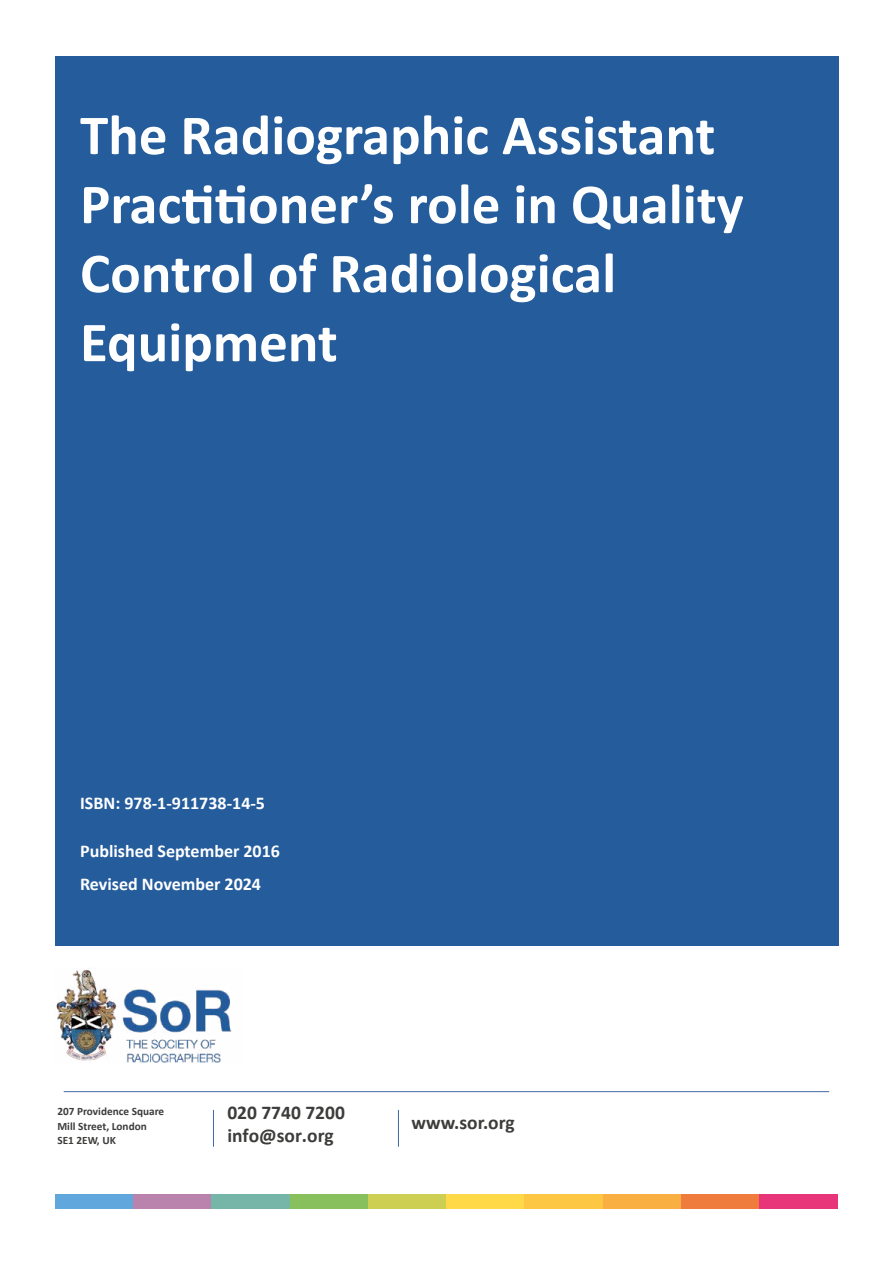
<style>
.page{position:relative;width:893px;height:1263px;background:#fff}
.page>*{position:absolute;margin:0;border:0;box-sizing:border-box;transform-origin:0 0}
.t1{font:700 57px/69px "Calibri";color:#fff}
.t2{font:700 19.5px/22.5px "Calibri";color:#3c3c3b}
.t3{font:700 18px/33px "Calibri";color:#fff}
.t4{font:700 11.25px/14.2px "Calibri";color:#3c3c3b}
</style>
<div class="page">
<div style="left:55px;top:57px;width:783px;height:889px;background:#245c9c"></div>
<div style="left:55px;top:1194px;width:78px;height:15px;background:#5fa7dc"></div>
<div style="left:133px;top:1194px;width:79px;height:15px;background:#ba83ad"></div>
<div style="left:212px;top:1194px;width:78px;height:15px;background:#75b6a8"></div>
<div style="left:290px;top:1194px;width:78px;height:15px;background:#87c05c"></div>
<div style="left:368px;top:1194px;width:78px;height:15px;background:#cdcf53"></div>
<div style="left:446px;top:1194px;width:79px;height:15px;background:#ffd947"></div>
<div style="left:525px;top:1194px;width:78px;height:15px;background:#fdc744"></div>
<div style="left:603px;top:1194px;width:78px;height:15px;background:#f9af42"></div>
<div style="left:681px;top:1194px;width:78px;height:15px;background:#ef7b3d"></div>
<div style="left:759px;top:1194px;width:79px;height:15px;background:#e83579"></div>
<hr style="left:213px;top:1110px;width:1px;height:37px;background:#3f68a5">
<hr style="left:398px;top:1110px;width:1px;height:37px;background:#3f68a5">
<hr style="left:64px;top:1091px;width:765px;height:1px;background:#3f68a5">
<img style="left:56px;top:970px;width:176px;height:92px">
<p class="t1" style="left:80px;top:99px;width:665px">The Radiographic Assistant<br>Practitioner’s role in Quality<br>Control of Radiological<br>Equipment</p>
<p class="t3" style="left:80px;top:785px;width:186px">ISBN: 978-1-911738-14-5</p>
<p class="t3" style="left:80px;top:833px;width:201px">Published September 2016<br>Revised November 2024</p>
<p class="t4" style="left:57px;top:1104px;width:108px">207 Providence Square<br>Mill Street, London<br>SE1 2EW, UK</p>
<p class="t2" style="left:227px;top:1101px;width:119px">020 7740 7200 info@sor.org</p>
<p class="t2" style="left:412px;top:1111px;width:105px">www.sor.org</p>
</div>
